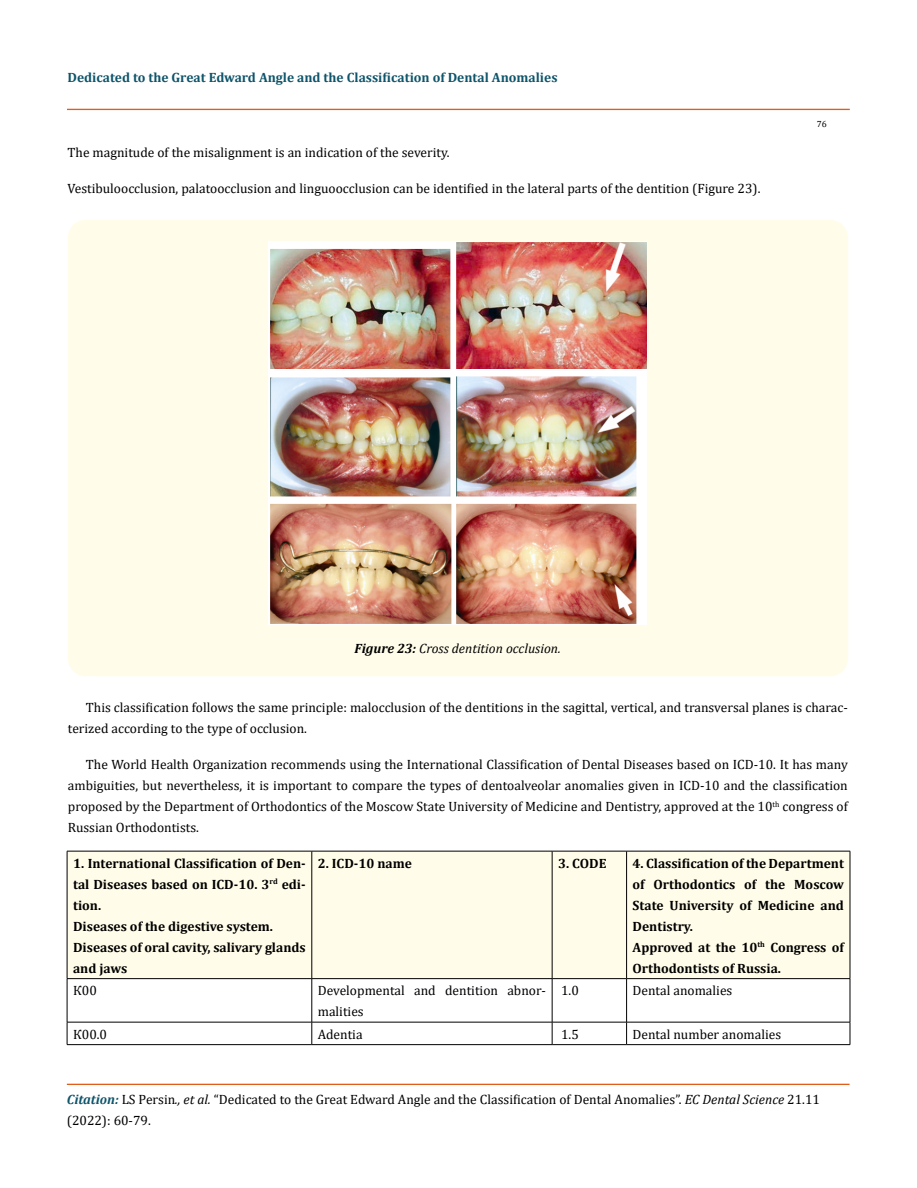
<style>
.page{position:relative;width:917px;height:1188px;background:#fff}
.page>*{position:absolute;margin:0;border:0;box-sizing:border-box;transform-origin:0 0}
.t1{font:13.5px/21px "Cambria";color:#000}
.t2{font:700 13.5px/21px "Cambria";color:#000;text-align:justify}
.t3{font:700 13.5px "Cambria";color:#0e546a}
.Normal__Web{font:italic 13.5px "Cambria";color:#000}
.t4{font:9px "Cambria";color:#000}
.s1{font-weight:700}
.s2{font-weight:700;font-style:italic;color:#0e546a}
.s3{font-style:italic}
</style>
<div class="page">
<div style="left:67px;top:109px;width:782px;height:1px;border:1px solid #e05d1a"></div>
<div style="left:67px;top:1084px;width:782px;height:1px;border:1px solid #e05d1a"></div>
<div style="left:68px;top:220px;width:780px;height:456px;background:#fffde9;border-radius:18px"></div>
<img style="left:269px;top:241px;width:377px;height:383px">
<div style="left:68px;top:852px;width:781px;height:126px;background:#fffde9"></div>
<hr style="left:67px;top:851px;width:245px;height:1px;background:#000">
<hr style="left:67px;top:851px;width:1px;height:127px;background:#000">
<hr style="left:312px;top:851px;width:240px;height:1px;background:#000">
<hr style="left:311px;top:851px;width:1px;height:127px;background:#000">
<hr style="left:552px;top:851px;width:74px;height:1px;background:#000">
<hr style="left:552px;top:851px;width:1px;height:127px;background:#000">
<hr style="left:626px;top:851px;width:224px;height:1px;background:#000">
<hr style="left:626px;top:851px;width:1px;height:127px;background:#000">
<hr style="left:849px;top:851px;width:1px;height:127px;background:#000">
<hr style="left:67px;top:978px;width:245px;height:1px;background:#000">
<hr style="left:67px;top:979px;width:1px;height:43px;background:#000">
<hr style="left:312px;top:978px;width:240px;height:1px;background:#000">
<hr style="left:311px;top:979px;width:1px;height:43px;background:#000">
<hr style="left:552px;top:978px;width:74px;height:1px;background:#000">
<hr style="left:552px;top:979px;width:1px;height:43px;background:#000">
<hr style="left:626px;top:978px;width:224px;height:1px;background:#000">
<hr style="left:626px;top:979px;width:1px;height:43px;background:#000">
<hr style="left:849px;top:979px;width:1px;height:43px;background:#000">
<hr style="left:67px;top:1022px;width:245px;height:1px;background:#000">
<svg style="left:67px;top:1022px;width:1px;height:22px"></svg>
<hr style="left:312px;top:1022px;width:240px;height:1px;background:#000">
<svg style="left:311px;top:1022px;width:1px;height:22px"></svg>
<hr style="left:552px;top:1022px;width:74px;height:1px;background:#000">
<svg style="left:552px;top:1022px;width:1px;height:22px"></svg>
<hr style="left:626px;top:1022px;width:224px;height:1px;background:#000">
<svg style="left:626px;top:1022px;width:1px;height:22px"></svg>
<svg style="left:849px;top:1022px;width:1px;height:22px"></svg>
<hr style="left:67px;top:1044px;width:245px;height:1px;background:#000">
<hr style="left:312px;top:1044px;width:240px;height:1px;background:#000">
<hr style="left:552px;top:1044px;width:74px;height:1px;background:#000">
<hr style="left:626px;top:1044px;width:224px;height:1px;background:#000">
<p class="t3" style="left:68px;top:68px;width:491px">Dedicated to the Great Edward Angle and the Classification of Dental Anomalies</p>
<p class="t1" style="left:68px;top:142px;width:383px">The magnitude of the misalignment is an indication of the severity.</p>
<p class="t1" style="left:68px;top:178px;width:694px">Vestibuloocclusion, palatoocclusion and linguoocclusion can be identified in the lateral parts of the dentition (Figure 23).</p>
<p class="t4" style="left:816px;top:118px;width:11px">76</p>
<p class="Normal__Web" style="left:354px;top:639px;width:208px"><span class="s1">Figure 23:</span> Cross dentition occlusion.</p>
<p class="t1" style="left:68px;top:697px;width:781px;text-indent:18px">This classification follows the same principle: malocclusion of the dentitions in the sagittal, vertical, and transversal planes is charac&shy;terized according to the type of occlusion.</p>
<p class="t1" style="left:68px;top:754px;width:781px;text-align:justify;text-indent:18px">The World Health Organization recommends using the International Classification of Dental Diseases based on ICD-10. It has many ambiguities, but nevertheless, it is important to compare the types of dentoalveolar anomalies given in ICD-10 and the classification proposed by the Department of Orthodontics of the Moscow State University of Medicine and Dentistry, approved at the 10<sup>th</sup> congress of Russian Orthodontists.</p>
<p class="t2" style="left:73px;top:852px;width:234px">1. International Classification of Den&shy;tal Diseases based on ICD-10. 3<sup>rd</sup> edi&shy;tion.</p>
<p class="t2" style="left:73px;top:915px;width:201px">Diseases of the digestive system.</p>
<p class="t2" style="left:73px;top:936px;width:234px">Diseases of oral cavity, salivary glands and jaws</p>
<p class="t2" style="left:318px;top:852px;width:96px">2. ICD-10 name</p>
<p class="t2" style="left:558px;top:852px;width:50px">3. CODE</p>
<p class="t2" style="left:632px;top:852px;width:213px">4. Classification of the Department of Orthodontics of the Moscow State University of Medicine and Dentistry.</p>
<p class="t2" style="left:632px;top:936px;width:213px">Approved at the 10<sup>th</sup> Congress of<br>Orthodontists of Russia.</p>
<p class="t1" style="left:73px;top:980px;width:25px">К00</p>
<p class="t1" style="left:318px;top:980px;width:230px">Developmental and dentition abnor&shy;malities</p>
<p class="t1" style="left:561px;top:980px;width:19px">1.0</p>
<p class="t1" style="left:632px;top:980px;width:101px">Dental anomalies</p>
<p class="t1" style="left:73px;top:1023px;width:35px">К00.0</p>
<p class="t1" style="left:318px;top:1023px;width:46px">Adentia</p>
<p class="t1" style="left:561px;top:1023px;width:19px">1.5</p>
<p class="t1" style="left:632px;top:1023px;width:150px">Dental number anomalies</p>
<p class="t1" style="left:67px;top:1089px;width:754px"><span class="s2">Citation:</span> LS Persin<span class="s3">., et al.</span> “Dedicated to the Great Edward Angle and the Classification of Dental Anomalies”. <span class="s3">EC Dental Science</span> 21.11 (2022): 60-79.</p>
</div>
